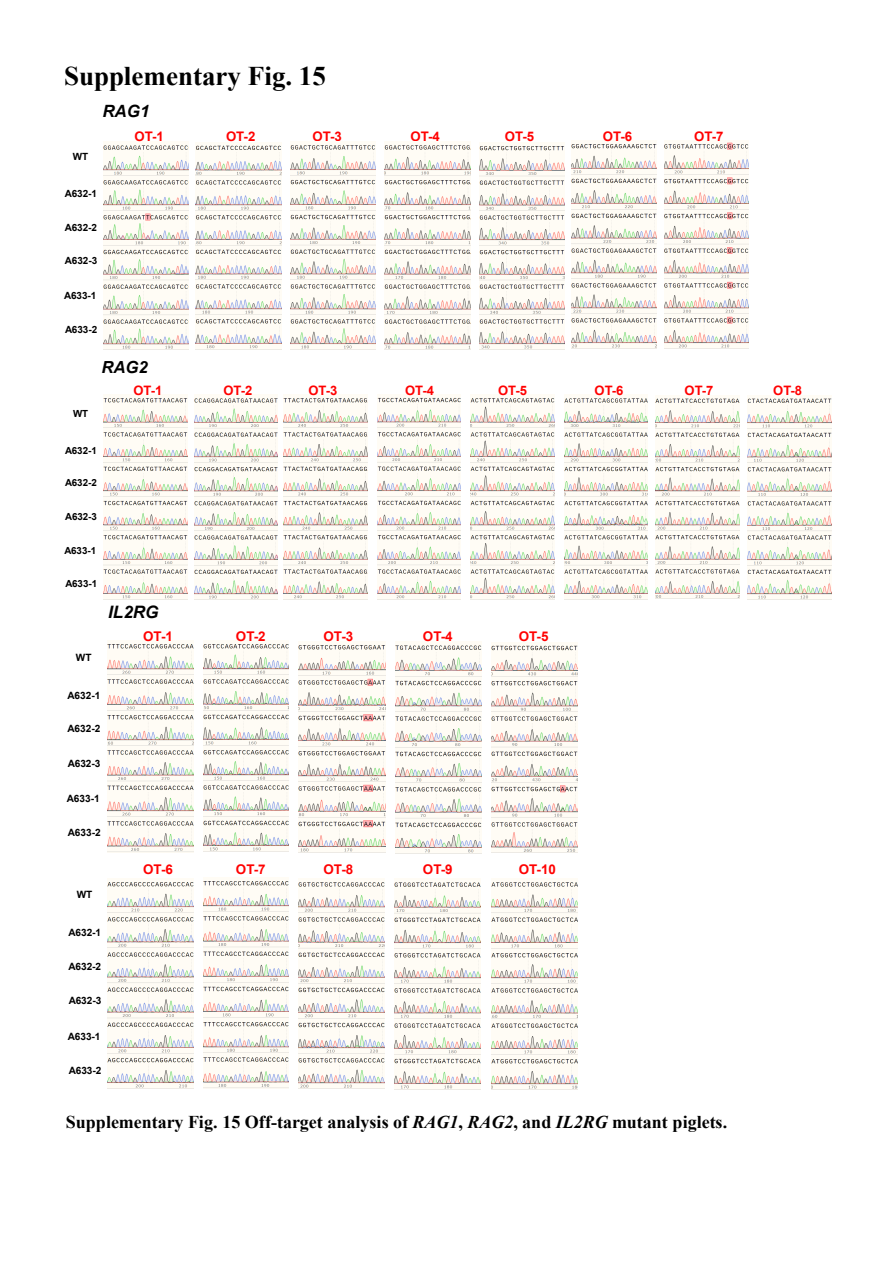
<style>
.page{position:relative;width:893px;height:1263px;background:#fff}
.page>*{position:absolute;margin:0;border:0;box-sizing:border-box;transform-origin:0 0}
.t1{font:700 27px "Times New Roman";color:#000}
.t2{font:700 18px "Times New Roman";color:#000}
.t3{font:italic 700 17.1px "Arial";color:#000}
.t4{font:italic 700 16.95px "Arial";color:#000}
.t5{font:italic 700 16.65px "Arial";color:#000}
.t6{font:700 13.35px "Arial";color:#f00}
.t7{font:700 13.2px "Arial";color:#f00}
.t8{font:700 13.05px "Arial";color:#f00}
.t9{font:700 10.05px "Arial";color:#000}
.t10{font:700 9.9px "Arial";color:#000}
.t11{font:700 9.75px "Arial";color:#000}
.s1{font-style:italic}
</style>
<div class="page">
<img style="left:103px;top:145px;width:86px;height:204px">
<img style="left:196px;top:145px;width:85px;height:205px">
<img style="left:290px;top:145px;width:86px;height:204px">
<img style="left:385px;top:145px;width:85px;height:204px">
<img style="left:479px;top:145px;width:85px;height:205px">
<img style="left:571px;top:144px;width:85px;height:204px">
<img style="left:664px;top:142px;width:85px;height:206px">
<img style="left:103px;top:398px;width:84px;height:202px">
<img style="left:194px;top:398px;width:83px;height:202px">
<img style="left:283px;top:398px;width:84px;height:202px">
<img style="left:377px;top:397px;width:84px;height:202px">
<img style="left:471px;top:398px;width:84px;height:202px">
<img style="left:564px;top:398px;width:84px;height:201px">
<img style="left:655px;top:398px;width:84px;height:201px">
<img style="left:748px;top:398px;width:83px;height:201px">
<img style="left:107px;top:644px;width:86px;height:208px">
<img style="left:203px;top:644px;width:86px;height:207px">
<img style="left:299px;top:645px;width:86px;height:207px">
<img style="left:395px;top:645px;width:86px;height:208px">
<img style="left:492px;top:645px;width:86px;height:208px">
<img style="left:107px;top:882px;width:86px;height:207px">
<img style="left:203px;top:881px;width:86px;height:208px">
<img style="left:394px;top:882px;width:86px;height:207px">
<img style="left:298px;top:882px;width:86px;height:207px">
<img style="left:492px;top:882px;width:85px;height:207px">
<p class="t1" style="left:64px;top:57px;width:263px">Supplementary Fig. 15</p>
<p class="t4" style="left:102px;top:100px;width:48px">RAG1</p>
<p class="t10" style="left:73px;top:150px;width:17px">WT</p>
<p class="t10" style="left:65px;top:187px;width:34px">A632-1</p>
<p class="t10" style="left:65px;top:220px;width:34px">A632-2</p>
<p class="t10" style="left:65px;top:254px;width:34px">A632-3</p>
<p class="t10" style="left:64px;top:289px;width:34px">A633-1</p>
<p class="t10" style="left:65px;top:323px;width:34px">A633-2</p>
<p class="t7" style="left:135px;top:127px;width:31px">OT-1</p>
<p class="t7" style="left:226px;top:127px;width:31px">OT-2</p>
<p class="t7" style="left:312px;top:127px;width:31px">OT-3</p>
<p class="t7" style="left:410px;top:127px;width:31px">OT-4</p>
<p class="t7" style="left:505px;top:127px;width:31px">OT-5</p>
<p class="t7" style="left:603px;top:127px;width:31px">OT-6</p>
<p class="t7" style="left:694px;top:127px;width:31px">OT-7</p>
<p class="t5" style="left:102px;top:356px;width:48px">RAG2</p>
<p class="t11" style="left:73px;top:407px;width:17px">WT</p>
<p class="t11" style="left:65px;top:443px;width:33px">A632-1</p>
<p class="t11" style="left:65px;top:476px;width:33px">A632-2</p>
<p class="t11" style="left:65px;top:509px;width:33px">A632-3</p>
<p class="t11" style="left:64px;top:544px;width:33px">A633-1</p>
<p class="t11" style="left:65px;top:577px;width:33px">A633-1</p>
<p class="t9" style="left:76px;top:650px;width:17px">WT</p>
<p class="t9" style="left:68px;top:688px;width:34px">A632-1</p>
<p class="t9" style="left:68px;top:722px;width:34px">A632-2</p>
<p class="t9" style="left:68px;top:756px;width:34px">A632-3</p>
<p class="t9" style="left:67px;top:791px;width:34px">A633-1</p>
<p class="t9" style="left:68px;top:826px;width:34px">A633-2</p>
<p class="t8" style="left:133px;top:381px;width:30px">OT-1</p>
<p class="t8" style="left:223px;top:381px;width:30px">OT-2</p>
<p class="t8" style="left:308px;top:381px;width:30px">OT-3</p>
<p class="t8" style="left:405px;top:381px;width:30px">OT-4</p>
<p class="t8" style="left:498px;top:381px;width:30px">OT-5</p>
<p class="t8" style="left:595px;top:381px;width:30px">OT-6</p>
<p class="t8" style="left:685px;top:381px;width:30px">OT-7</p>
<p class="t8" style="left:773px;top:381px;width:30px">OT-8</p>
<p class="t3" style="left:108px;top:600px;width:52px">IL2RG</p>
<p class="t6" style="left:143px;top:627px;width:31px">OT-1</p>
<p class="t6" style="left:236px;top:627px;width:31px">OT-2</p>
<p class="t6" style="left:324px;top:627px;width:31px">OT-3</p>
<p class="t6" style="left:423px;top:627px;width:31px">OT-4</p>
<p class="t6" style="left:519px;top:627px;width:31px">OT-5</p>
<p class="t6" style="left:143px;top:860px;width:31px">OT-6</p>
<p class="t6" style="left:236px;top:860px;width:31px">OT-7</p>
<p class="t6" style="left:324px;top:860px;width:31px">OT-8</p>
<p class="t6" style="left:423px;top:860px;width:31px">OT-9</p>
<p class="t6" style="left:519px;top:860px;width:39px">OT-10</p>
<p class="t9" style="left:77px;top:888px;width:17px">WT</p>
<p class="t9" style="left:69px;top:925px;width:34px">A632-1</p>
<p class="t9" style="left:69px;top:959px;width:34px">A632-2</p>
<p class="t9" style="left:69px;top:993px;width:34px">A632-3</p>
<p class="t9" style="left:68px;top:1029px;width:34px">A633-1</p>
<p class="t9" style="left:69px;top:1063px;width:34px">A633-2</p>
<p class="t2" style="left:66px;top:1109px;width:663px">Supplementary Fig. 15 Off-target analysis of <span class="s1">RAG1</span>, <span class="s1">RAG2</span>, and <span class="s1">IL2RG</span> mutant piglets.</p>
</div>
